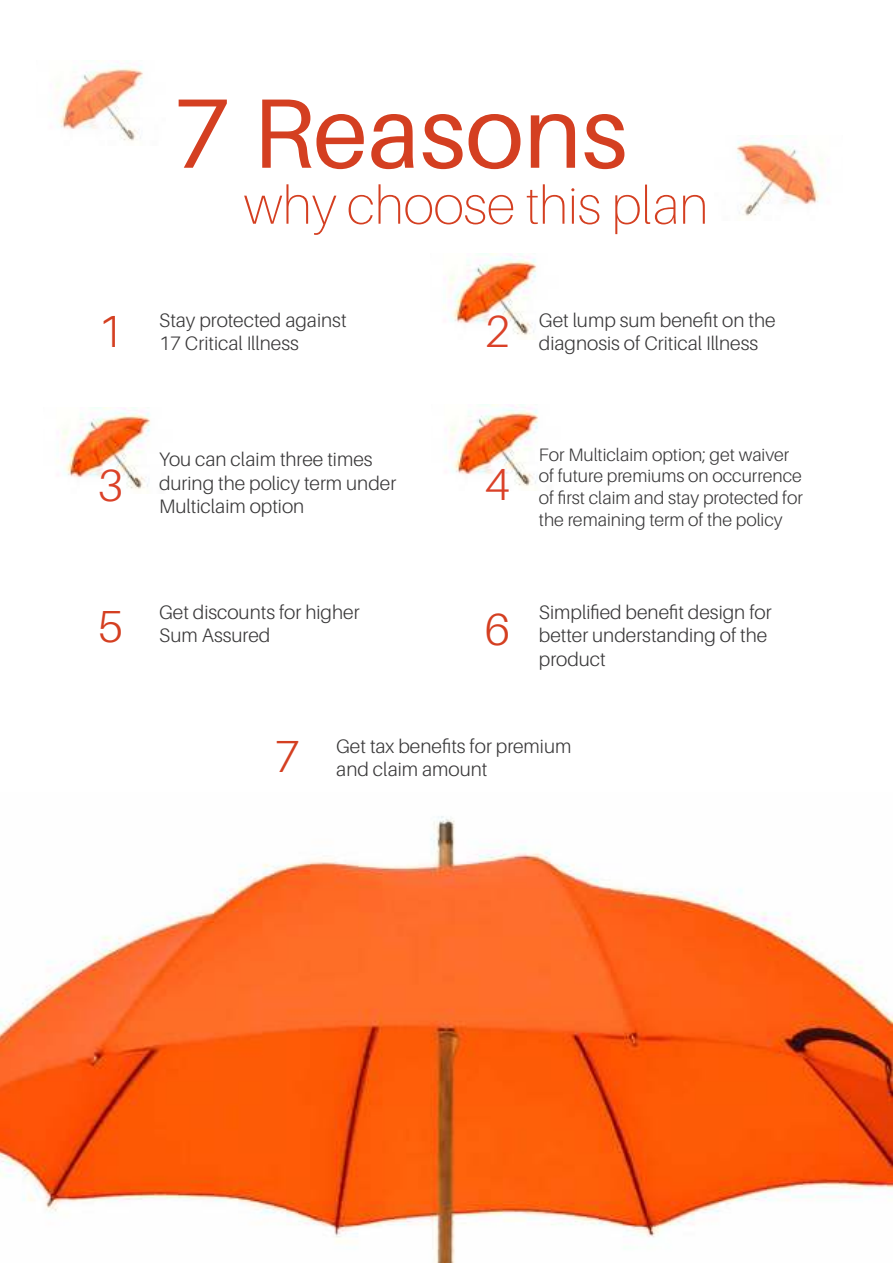
<style>
.page{position:relative;width:893px;height:1263px;background:#fff}
.page>*{position:absolute;margin:0;border:0;box-sizing:border-box;transform-origin:0 0}
.t1{font:98.85px "Aileron";color:#d43f21}
.t2{font:100 53.25px "Aileron";color:#d43f21}
.t3{font:300 45px "Aileron";color:#d43f21}
.t4{font:300 45px "Aileron";color:#da4128}
.t5{font:300 19.5px/23.4px "Aileron";color:#393839}
.t6{font:300 18px/21.6px "Aileron";color:#393839}
</style>
<div class="page">
<img style="left:445px;top:405px;width:94px;height:82px">
<img style="left:57px;top:408px;width:94px;height:82px">
<img style="left:56px;top:60px;width:87px;height:81px">
<img style="left:737px;top:135px;width:86px;height:81px">
<img style="left:444px;top:253px;width:93px;height:83px">
<img style="left:0;top:816px;width:893px;height:447px">
<h1 class="t1" style="left:174px;top:91px;width:455px">7 Reasons</h1>
<h2 class="t2" style="left:244px;top:184px;width:466px">why choose this plan</h2>
<h3 class="t3" style="left:98px;top:313px;width:27px">1</h3>
<p class="t5" style="left:159px;top:310px;width:189px">Stay protected against<br>17 Critical Illness</p>
<h3 class="t4" style="left:485px;top:313px;width:27px">2</h3>
<p class="t5" style="left:539px;top:310px;width:238px">Get lump sum benefit on the diagnosis of Critical Illness</p>
<h3 class="t4" style="left:98px;top:467px;width:27px">3</h3>
<p class="t5" style="left:159px;top:449px;width:239px">You can claim three times during the policy term under<br>Multiclaim option</p>
<h3 class="t4" style="left:485px;top:466px;width:27px">4</h3>
<p class="t6" style="left:539px;top:445px;width:265px">For Multiclaim option; get waiver of future premiums on occurrence of first claim and stay protected for the remaining term of the policy</p>
<h3 class="t3" style="left:98px;top:608px;width:27px">5</h3>
<p class="t5" style="left:159px;top:602px;width:202px">Get discounts for higher<br>Sum Assured</p>
<h3 class="t3" style="left:485px;top:611px;width:27px">6</h3>
<p class="t5" style="left:539px;top:602px;width:234px">Simplified benefit design for better understanding of the product</p>
<h3 class="t3" style="left:275px;top:738px;width:27px">7</h3>
<p class="t5" style="left:336px;top:735px;width:237px">Get tax benefits for premium</p>
<p class="t5" style="left:336px;top:759px;width:153px">and claim amount</p>
</div>
